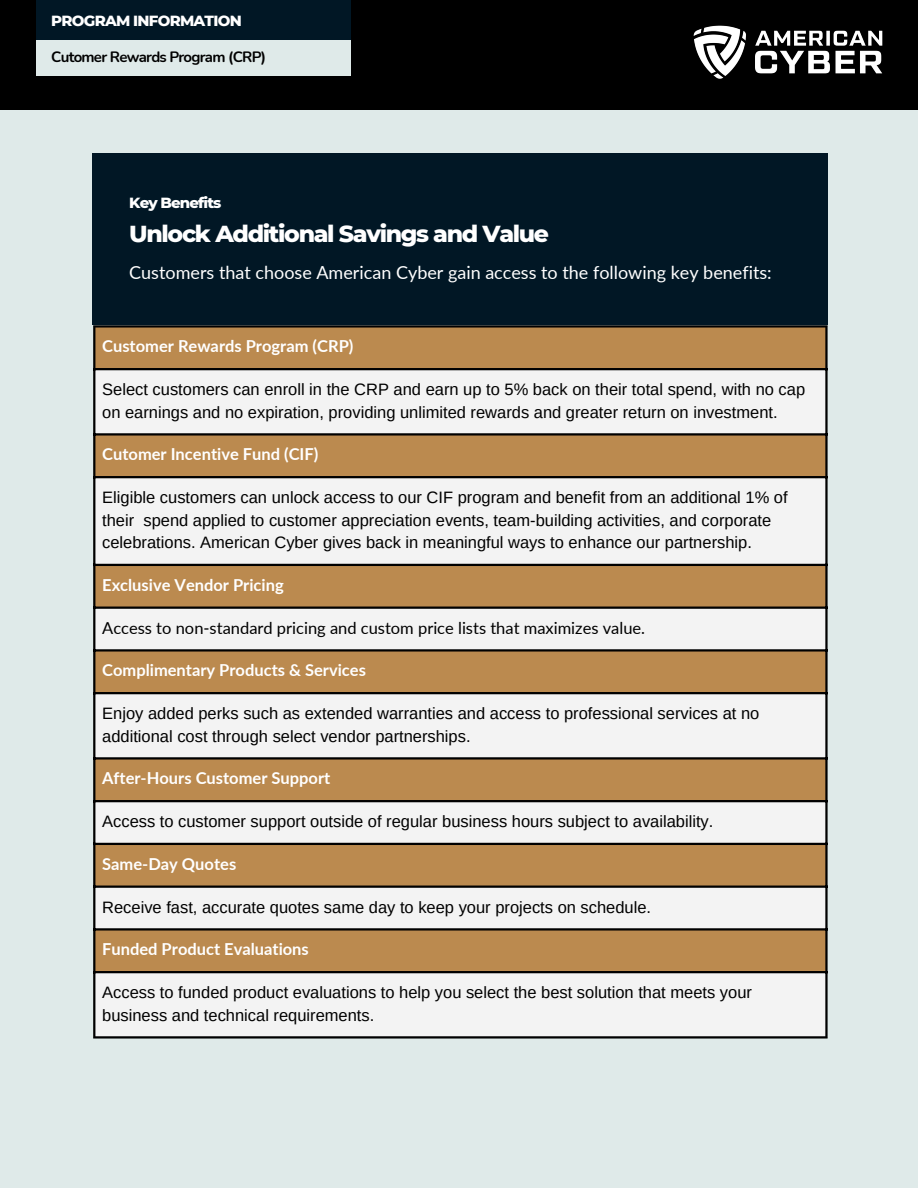
<style>
.page{position:relative;width:918px;height:1188px;background:#dfeae9}
.page>*{position:absolute;margin:0;border:0;box-sizing:border-box;transform-origin:0 0}
.t1{font:800 23.55px "Montserrat";letter-spacing:-.055em;color:#fff}
.t2{font:18px "Lato";color:#fff}
.t3{font:16.5px/22.5px "Arimo";color:#000}
.t4{font:700 16.5px "Lato";color:#fff}
.t5{font:16.5px "Lato";color:#000}
.t6{font:800 15px "Montserrat";letter-spacing:-.05em;color:#fff}
.t7{font:700 15px "Nunito";letter-spacing:-.05em;color:#000}
</style>
<div class="page">
<div style="left:95px;top:328px;width:730px;height:40px;background:#bb8a4f"></div>
<svg style="left:95px;top:370px;width:730px;height:666px;background:#dcc9b3"></svg>
<hr style="left:93px;top:328px;width:2px;height:708px;background:#000">
<hr style="left:825px;top:328px;width:3px;height:708px;background:#000">
<hr style="left:93px;top:325px;width:735px;height:3px;background:#000">
<hr style="left:93px;top:368px;width:735px;height:2px;background:#000">
<hr style="left:93px;top:433px;width:735px;height:3px;background:#000">
<hr style="left:93px;top:476px;width:735px;height:2px;background:#000">
<hr style="left:93px;top:564px;width:735px;height:2px;background:#000">
<hr style="left:93px;top:607px;width:735px;height:2px;background:#000">
<hr style="left:93px;top:649px;width:735px;height:3px;background:#000">
<hr style="left:93px;top:692px;width:735px;height:2px;background:#000">
<hr style="left:93px;top:757px;width:735px;height:3px;background:#000">
<hr style="left:93px;top:800px;width:735px;height:2px;background:#000">
<hr style="left:93px;top:843px;width:735px;height:2px;background:#000">
<hr style="left:93px;top:886px;width:735px;height:2px;background:#000">
<hr style="left:93px;top:928px;width:735px;height:3px;background:#000">
<hr style="left:93px;top:971px;width:735px;height:2px;background:#000">
<hr style="left:93px;top:1036px;width:735px;height:3px;background:#000">
<div style="left:0;top:0;width:918px;height:110px;background:#000"></div>
<img style="left:693px;top:25px;width:190px;height:54px">
<div style="left:36px;top:0;width:315px;height:40px;background:#011725"></div>
<div style="left:36px;top:40px;width:315px;height:36px;background:#dfeae9"></div>
<div style="left:92px;top:154px;width:736px;height:171px;background:#011725"></div>
<p class="t6" style="left:51px;top:11px;width:192px">PROGRAM INFORMATION</p>
<p class="t7" style="left:51px;top:47px;width:216px">Cutomer Rewards Program (CRP)</p>
<p class="t6" style="left:129px;top:193px;width:94px">Key Benefits</p>
<p class="t1" style="left:129px;top:220px;width:421px">Unlock Additional Savings and Value</p>
<p class="t2" style="left:129px;top:261px;width:644px">Customers that choose American Cyber gain access to the following key benefits:</p>
<h3 class="t4" style="left:102px;top:336px;width:253px">Customer Rewards Program (CRP)</h3>
<p class="t3" style="left:102px;top:378px;width:704px">Select customers can enroll in the CRP and earn up to 5% back on their total spend, with no cap on earnings and no expiration, providing unlimited rewards and greater return on investment.</p>
<p class="t4" style="left:102px;top:444px;width:218px">Cutomer Incentive Fund (CIF)</p>
<p class="t3" style="left:102px;top:486px;width:687px">Eligible customers can unlock access to our CIF program and benefit from an additional 1% of their spend applied to customer appreciation events, team-building activities, and corporate celebrations. American Cyber gives back in meaningful ways to enhance our partnership.</p>
<h1 class="t4" style="left:102px;top:574px;width:183px">Exclusive Vendor Pricing</h1>
<h2 class="t5" style="left:102px;top:617px;width:544px">Access to non-standard pricing and custom price lists that maximizes value.</h2>
<p class="t4" style="left:102px;top:660px;width:265px">Complimentary Products &amp; Services</p>
<p class="t3" style="left:102px;top:702px;width:659px">Enjoy added perks such as extended warranties and access to professional services at no additional cost through select vendor partnerships.</p>
<p class="t4" style="left:102px;top:768px;width:230px">After-Hours Customer Support</p>
<p class="t3" style="left:102px;top:810px;width:613px">Access to customer support outside of regular business hours subject to availability.</p>
<p class="t4" style="left:102px;top:853px;width:136px">Same-Day Quotes</p>
<p class="t3" style="left:102px;top:896px;width:550px">Receive fast, accurate quotes same day to keep your projects on schedule.</p>
<p class="t4" style="left:102px;top:939px;width:208px">Funded Product Evaluations</p>
<p class="t3" style="left:102px;top:981px;width:651px">Access to funded product evaluations to help you select the best solution that meets your business and technical requirements.</p>
</div>
